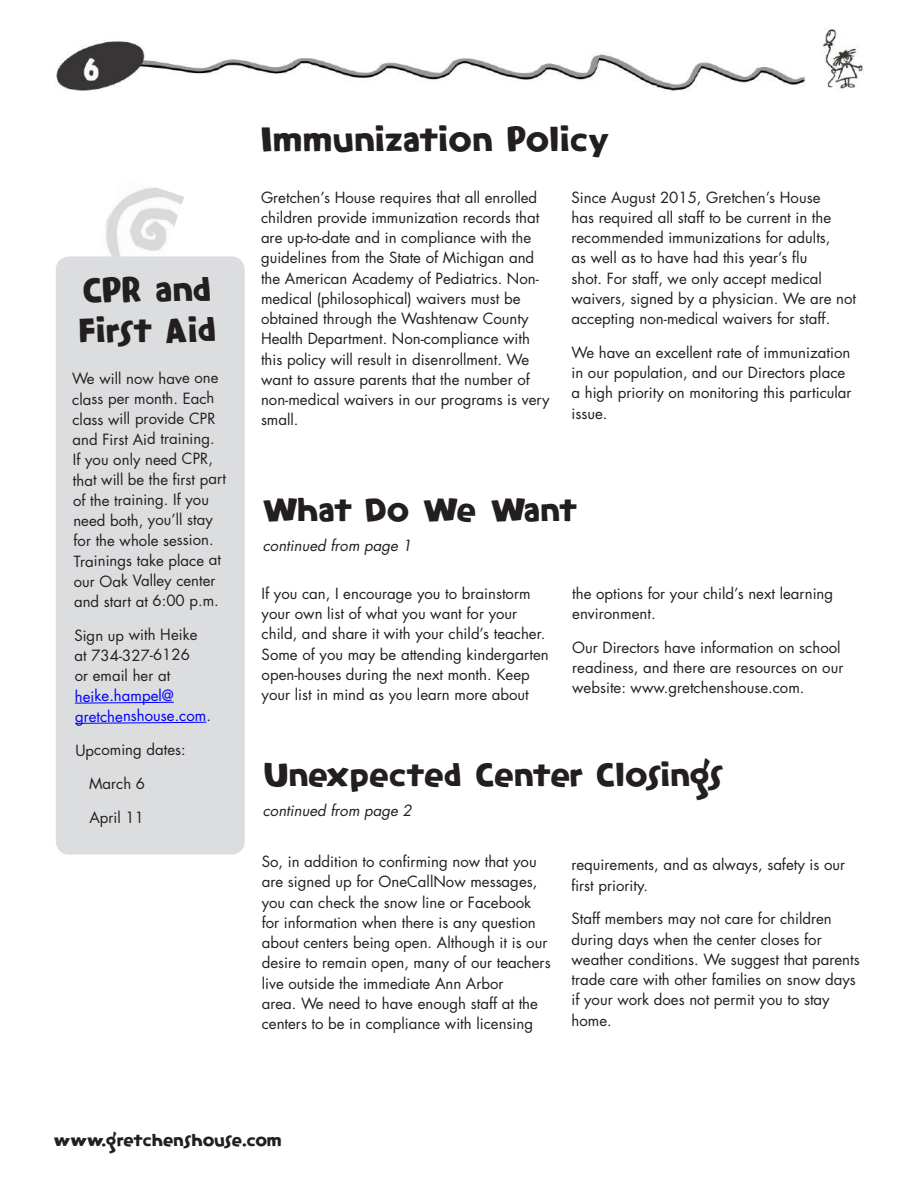
<style>
.page{position:relative;width:918px;height:1188px;background:#fff}
.page>*{position:absolute;margin:0;border:0;box-sizing:border-box;transform-origin:0 0}
.t1{font:36px/40.7px "Leticea Bumstead";color:#231f20}
.t2{font:34.5px "Leticea Bumstead";color:#231f20}
.t3{font:18px "Leticea Bumstead";color:#231f20}
.t4{font:15px/20.2px "Futura Std";color:#231f20}
.t5{font:italic 15px "Futura Std";color:#231f20}
.t6{font:15px/20.4px "Futura Std";color:#00f}
.s1{color:#231f20}
</style>
<div class="page">
<img style="left:105px;top:187px;width:79px;height:69px">
<img style="left:56px;top:27px;width:808px;height:64px">
<div style="left:56px;top:256px;width:189px;height:599px;background:#dcdddf;border-radius:14px"></div>
<svg style="left:74px;top:702px;width:100px;height:2px"></svg>
<svg style="left:75px;top:721px;width:132px;height:3px"></svg>
<h1 class="t1" style="left:79px;top:272px;width:139px">CPR and<br>First Aid</h1>
<p class="t4" style="left:70px;top:370px;width:156px;rotate:-1deg">We will now have one class per month. Each class will provide CPR and First Aid training.<br>If you only need CPR, that will be the fi rst part of the training. If you need both, you’ll stay for the whole session.<br>Trainings take place at our Oak Valley center and start at 6:00 p.m.</p>
<p class="t4" style="left:74px;top:626px;width:125px;rotate:-1deg">Sign up with Heike at 734-327-6126 or email her at</p>
<p class="t6" style="left:74px;top:686px;width:137px;rotate:-1deg">heike.hampel@ gretchenshouse.com<span class="s1">.</span></p>
<p class="t4" style="left:75px;top:741px;width:112px;rotate:-1deg">Upcoming dates:</p>
<p class="t4" style="left:89px;top:774px;width:58px;rotate:-1deg">March 6</p>
<p class="t4" style="left:89px;top:808px;width:56px;rotate:-1deg">April 11</p>
<h1 class="t1" style="left:261px;top:122px;width:352px">Immunization Policy</h1>
<p class="t4" style="left:261px;top:187px;width:290px">Gretchen’s House requires that all enrolled children provide immunization records that are up-to-date and in compliance with the guidelines from the State of Michigan and the American Academy of Pediatrics. Non&shy;medical (philosophical) waivers must be obtained through the Washtenaw County Health Department. Non-compliance with this policy will result in disenrollment. We want to assure parents that the number of non-medical waivers in our programs is very small.</p>
<p class="t4" style="left:572px;top:187px;width:286px">Since August 2015, Gretchen’s House<br>has required all staff to be current in the recommended immunizations for adults,<br>as well as to have had this year’s flu<br>shot. For staff, we only accept medical waivers, signed by a physician. We are not accepting non-medical waivers for staff.</p>
<p class="t4" style="left:572px;top:342px;width:282px">We have an excellent rate of immunization in our population, and our Directors place a high priority on monitoring this particular issue.</p>
<h2 class="t2" style="left:263px;top:490px;width:316px">What Do We Want</h2>
<p class="t5" style="left:263px;top:536px;width:151px">continued from page 1</p>
<p class="t4" style="left:262px;top:583px;width:289px">If you can, I encourage you to brainstorm your own list of what you want for your child, and share it with your child’s teacher.<br>Some of you may be attending kindergarten open-houses during the next month. Keep your list in mind as you learn more about</p>
<p class="t4" style="left:572px;top:583px;width:262px">the options for your child’s next learning environment.</p>
<p class="t4" style="left:572px;top:637px;width:273px">Our Directors have information on school readiness, and there are resources on our website: www.gretchenshouse.com.</p>
<h2 class="t2" style="left:263px;top:755px;width:462px">Unexpected Center Closings</h2>
<p class="t5" style="left:263px;top:801px;width:151px">continued from page 2</p>
<p class="t4" style="left:262px;top:852px;width:290px">So, in addition to confirming now that you are signed up for OneCallNow messages, you can check the snow line or Facebook for information when there is any question about centers being open. Although it is our desire to remain open, many of our teachers live outside the immediate Ann Arbor<br>area. We need to have enough staff at the centers to be in compliance with licensing</p>
<p class="t4" style="left:571px;top:855px;width:275px">requirements, and as always, safety is our first priority.</p>
<p class="t4" style="left:571px;top:909px;width:290px">Staff members may not care for children during days when the center closes for weather conditions. We suggest that parents trade care with other families on snow days if your work does not permit you to stay home.</p>
<p class="t3" style="left:54px;top:1130px;width:230px">www.gretchenshouse.com</p>
</div>
